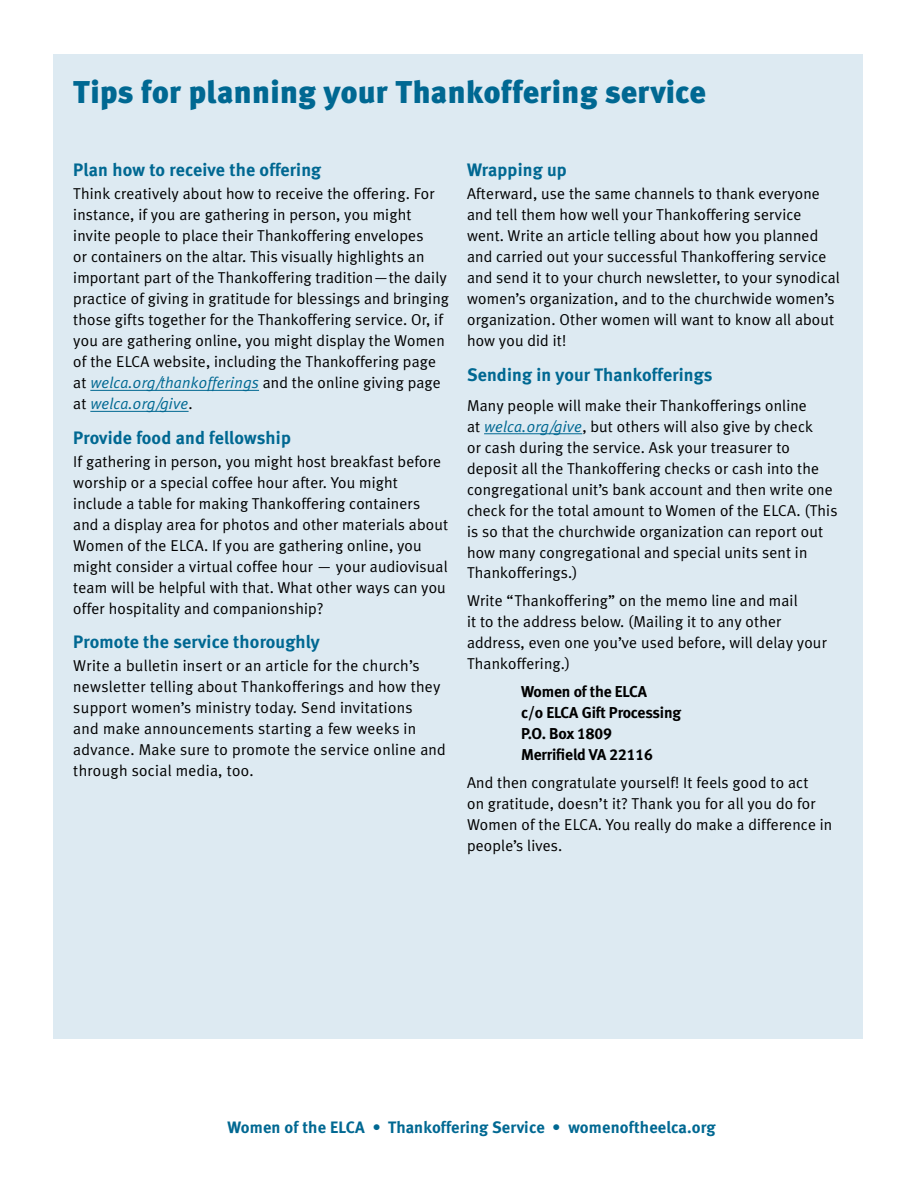
<style>
.page{position:relative;width:918px;height:1188px;background:#fff}
.page>*{position:absolute;margin:0;border:0;box-sizing:border-box;transform-origin:0 0}
.t1{font:900 31.5px "Meta Plus";letter-spacing:.01em;color:#006892}
.t2{font:18px "Meta Bold LF";letter-spacing:.01em;color:#006892}
.t3{font:16.5px "Meta Bold LF";letter-spacing:.01em;color:#006892}
.t4{font:15.75px/21px "Meta Plus Normal";letter-spacing:.01em;color:#000}
.t5{font:15.75px/21px "Meta Bold LF";letter-spacing:-.01em;color:#000}
.s1{font-style:italic;color:#006892}
</style>
<div class="page">
<div style="left:53px;top:54px;width:810px;height:985px;background:#ddeaf2"></div>
<hr style="left:90px;top:390px;width:169px;height:1px;background:#006892">
<hr style="left:90px;top:411px;width:99px;height:1px;background:#006892">
<hr style="left:484px;top:433px;width:98px;height:1px;background:#006892">
<h1 class="t1" style="left:73px;top:73px;width:634px">Tips for planning your Thankoffering service</h1>
<p class="t2" style="left:73px;top:159px;width:249px">Plan how to receive the offering</p>
<p class="t4" style="left:73px;top:183px;width:377px">Think creatively about how to receive the offering. For instance, if you are gathering in person, you might invite people to place their Thankoffering envelopes<br>or containers on the altar. This visually highlights an important part of the Thankoffering tradition—the daily practice of giving in gratitude for blessings and bringing those gifts together for the Thankoffering service. Or, if you are gathering online, you might display the Women of the ELCA website, including the Thankoffering page at <span class="s1">welca.org/thankofferings</span> and the online giving page at <span class="s1">welca.org/give</span>.</p>
<p class="t2" style="left:73px;top:427px;width:219px">Provide food and fellowship</p>
<p class="t4" style="left:73px;top:451px;width:377px">If gathering in person, you might host breakfast before worship or a special coffee hour after. You might include a table for making Thankoffering containers and a display area for photos and other materials about Women of the ELCA. If you are gathering online, you might consider a virtual coffee hour — your audiovisual team will be helpful with that. What other ways can you offer hospitality and companionship?</p>
<p class="t2" style="left:73px;top:631px;width:248px">Promote the service thoroughly</p>
<p class="t4" style="left:73px;top:655px;width:374px">Write a bulletin insert or an article for the church’s newsletter telling about Thankofferings and how they support women’s ministry today. Send invitations<br>and make announcements starting a few weeks in advance. Make sure to promote the service online and through social media, too.</p>
<p class="t2" style="left:467px;top:159px;width:101px">Wrapping up</p>
<p class="t4" style="left:467px;top:183px;width:374px">Afterward, use the same channels to thank everyone and tell them how well your Thankoffering service went. Write an article telling about how you planned and carried out your successful Thankoffering service and send it to your church newsletter, to your synodical women’s organization, and to the churchwide women’s organization. Other women will want to know all about how you did it!</p>
<p class="t2" style="left:467px;top:364px;width:247px">Sending in your Thankofferings</p>
<p class="t4" style="left:467px;top:394px;width:372px">Many people will make their Thankofferings online<br>at <span class="s1">welca.org/give</span>, but others will also give by check<br>or cash during the service. Ask your treasurer to deposit all the Thankoffering checks or cash into the congregational unit’s bank account and then write one check for the total amount to Women of the ELCA. (This is so that the churchwide organization can report out how many congregational and special units sent in Thankofferings.)</p>
<p class="t4" style="left:467px;top:590px;width:361px">Write “Thankoffering” on the memo line and mail<br>it to the address below. (Mailing it to any other address, even one you’ve used before, will delay your Thankoffering.)</p>
<p class="t5" style="left:521px;top:681px;width:162px">Women of the ELCA<br>c/o ELCA Gift Processing<br>P.O. Box 1809<br>Merrifield VA 22116</p>
<p class="t4" style="left:467px;top:772px;width:367px">And then congratulate yourself! It feels good to act<br>on gratitude, doesn’t it? Thank you for all you do for Women of the ELCA. You really do make a difference in people’s lives.</p>
<p class="t3" style="left:228px;top:1118px;width:490px">Women of the ELCA • Thankoffering Service • womenoftheelca.org</p>
</div>
